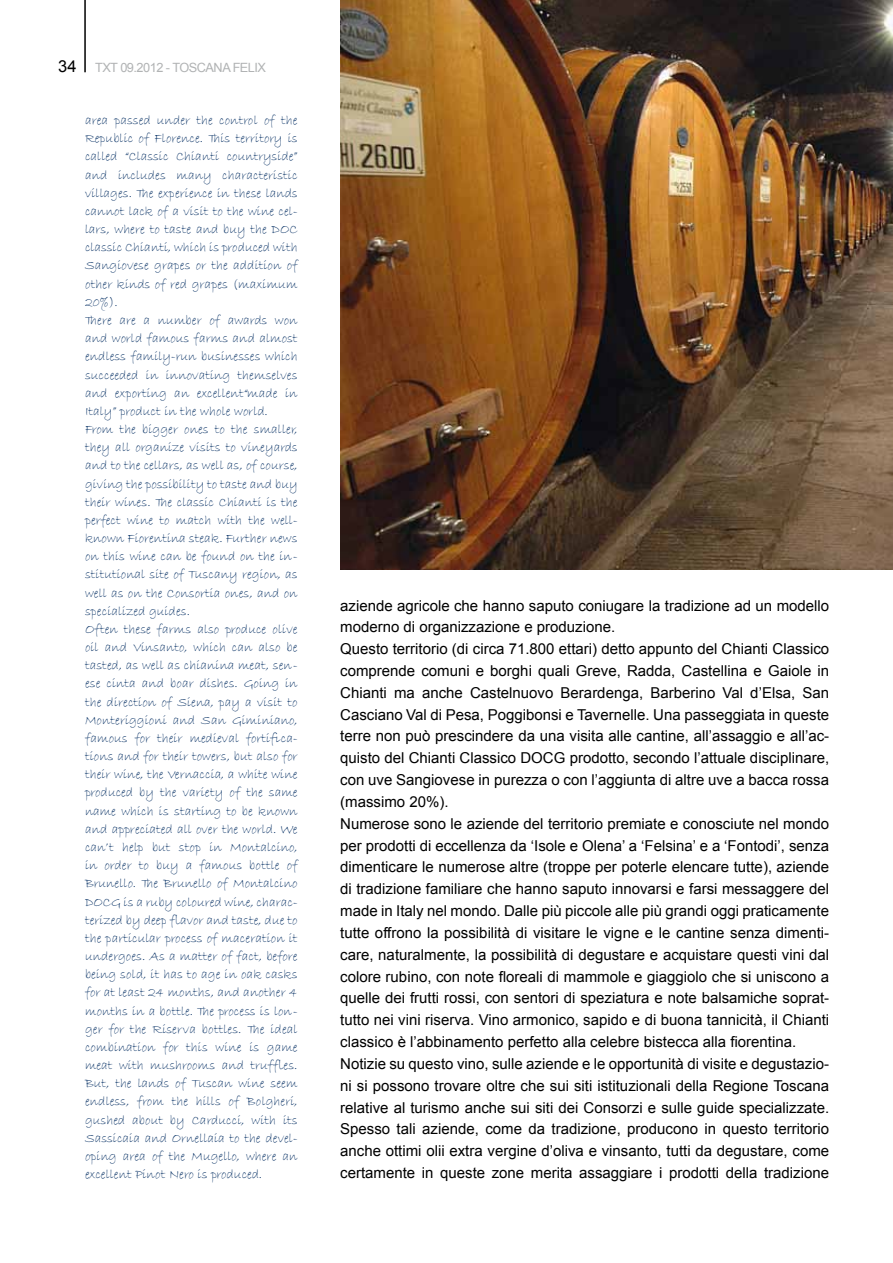
<style>
.page{position:relative;width:893px;height:1263px;background:#fff}
.page>*{position:absolute;margin:0;border:0;box-sizing:border-box;transform-origin:0 0}
.t1{font:16.5px "Arial";color:#000}
.t2{font:15px/21.9px "Arial";color:#000}
.t3{font:13.5px/18.1px "Bradley Hand ITC Std";color:#002c61}
.t4{font:12.75px "Arial";letter-spacing:-.04em;color:#b1b3b4}
</style>
<div class="page">
<hr style="left:84px;top:0;width:2px;height:72px;background:#000">
<img style="left:340px;top:0;width:553px;height:570px">
<p class="t1" style="left:58px;top:56px;width:20px">34</p>
<p class="t4" style="left:95px;top:59px;width:172px">TXT 09.2012 - toscana felix</p>
<p class="t3" style="left:85px;top:112px;width:214px">area passed under the control of the Republic of Florence. This territory is called “Classic Chianti countryside” and includes many characteristic villages. The experience in these lands cannot lack of a visit to the wine cel&shy;lars, where to taste and buy the DOC classic Chianti, which is produced with Sangiovese grapes or the addition of other kinds of red grapes (maximum 20%).<br>There are a number of awards won and world famous farms and almost endless family-run businesses which succeeded in innovating themselves and exporting an excellent“made in Italy” product in the whole world.<br>From the bigger ones to the smaller, they all organize visits to vineyards and to the cellars, as well as, of course, giving the possibility to taste and buy their wines. The classic Chianti is the perfect wine to match with the well&shy;known Fiorentina steak. Further news on this wine can be found on the in&shy;stitutional site of Tuscany region, as well as on the Consortia ones, and on specialized guides.<br>Often these farms also produce olive oil and Vinsanto, which can also be tasted, as well as chianina meat, sen&shy;ese cinta and boar dishes. Going in the direction of Siena, pay a visit to Monteriggioni and San Giminiano, famous for their medieval fortifica&shy;tions and for their towers, but also for their wine, the Vernaccia, a white wine produced by the variety of the same name which is starting to be known and appreciated all over the world. We can’t help but stop in Montalcino, in order to buy a famous bottle of Brunello. The Brunello of Montalcino DOCG is a ruby coloured wine, charac&shy;terized by deep flavor and taste, due to the particular process of maceration it undergoes. As a matter of fact, before being sold, it has to age in oak casks for at least 24 months, and another 4 months in a bottle. The process is lon&shy;ger for the Riserva bottles. The ideal combination for this wine is game meat with mushrooms and truffles.<br>But, the lands of Tuscan wine seem endless, from the hills of Bolgheri, gushed about by Carducci, with its Sassicaia and Ornellaia to the devel&shy;oping area of the Mugello, where an excellent Pinot Nero is produced.</p>
<p class="t2" style="left:340px;top:594px;width:490px">aziende agricole che hanno saputo coniugare la tradizione ad un modello moderno di organizzazione e produzione.<br>Questo territorio (di circa 71.800 ettari) detto appunto del Chianti Classico comprende comuni e borghi quali Greve, Radda, Castellina e Gaiole in Chianti ma anche Castelnuovo Berardenga, Barberino Val d’Elsa, San Casciano Val di Pesa, Poggibonsi e Tavernelle. Una passeggiata in queste terre non può prescindere da una visita alle cantine, all’assaggio e all’ac&shy;quisto del Chianti Classico DOCG prodotto, secondo l’attuale disciplinare, con uve Sangiovese in purezza o con l’aggiunta di altre uve a bacca rossa (massimo 20%).<br>Numerose sono le aziende del territorio premiate e conosciute nel mondo per prodotti di eccellenza da ‘Isole e Olena’ a ‘Felsina’ e a ‘Fontodi’, senza dimenticare le numerose altre (troppe per poterle elencare tutte), aziende di tradizione familiare che hanno saputo innovarsi e farsi messaggere del made in Italy nel mondo. Dalle più piccole alle più grandi oggi praticamente tutte offrono la possibilità di visitare le vigne e le cantine senza dimenti&shy;care, naturalmente, la possibilità di degustare e acquistare questi vini dal colore rubino, con note floreali di mammole e giaggiolo che si uniscono a quelle dei frutti rossi, con sentori di speziatura e note balsamiche soprat&shy;tutto nei vini riserva. Vino armonico, sapido e di buona tannicità, il Chianti classico è l’abbinamento perfetto alla celebre bistecca alla fiorentina.<br>Notizie su questo vino, sulle aziende e le opportunità di visite e degustazio&shy;ni si possono trovare oltre che sui siti istituzionali della Regione Toscana relative al turismo anche sui siti dei Consorzi e sulle guide specializzate.<br>Spesso tali aziende, come da tradizione, producono in questo territorio anche ottimi olii extra vergine d’oliva e vinsanto, tutti da degustare, come certamente in queste zone merita assaggiare i prodotti della tradizione</p>
</div>
